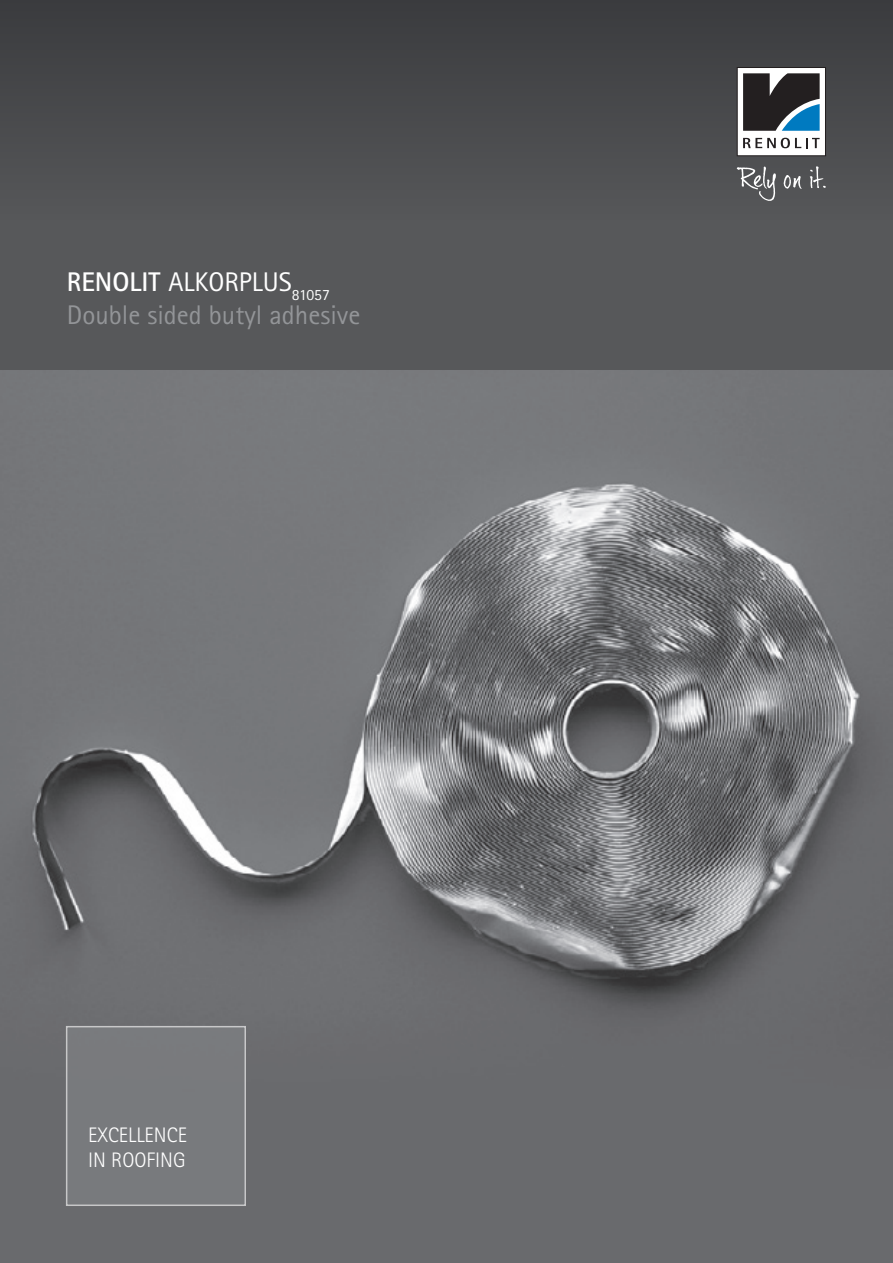
<style>
.page{position:relative;width:893px;height:1263px;background:#fff}
.page>*{position:absolute;margin:0;border:0;box-sizing:border-box;transform-origin:0 0}
.t1{font:27px "Rotis Sans Serif Pro";color:#939598}
.t2{font:27px "Rotis Sans Serif Pro";color:#fff}
.t3{font:300 21px "Rotis Sans Serif Pro";color:#fff}
.s1{font-weight:700}
</style>
<div class="page">
<img style="left:0;top:370px;width:893px;height:893px">
<div style="left:0;top:0;width:893px;height:370px;background:#57585a"></div>
<div style="left:0;top:0;width:893px;height:220px;background:linear-gradient(to right,#494a4c,#47484b)"></div>
<svg style="left:737px;top:67px;width:89px;height:89px;background:#7e868c"></svg>
<svg style="left:784px;top:175px;width:18px;height:14px"></svg>
<svg style="left:810px;top:166px;width:16px;height:22px"></svg>
<svg style="left:737px;top:167px;width:39px;height:34px"></svg>
<div style="left:66px;top:1026px;width:180px;height:180px;background:#787a7d;border:2px solid #fff"></div>
<p class="t2" style="left:67px;top:266px;width:264px"><span class="s1">RENOLIT</span> ALKORPLUS<sub>81057</sub></p>
<p class="t1" style="left:67px;top:299px;width:295px">Double sided butyl adhesive</p>
<p class="t3" style="left:88px;top:1122px;width:100px">EXCELLENCE</p>
<p class="t3" style="left:88px;top:1147px;width:99px">IN ROOFING</p>
</div>
